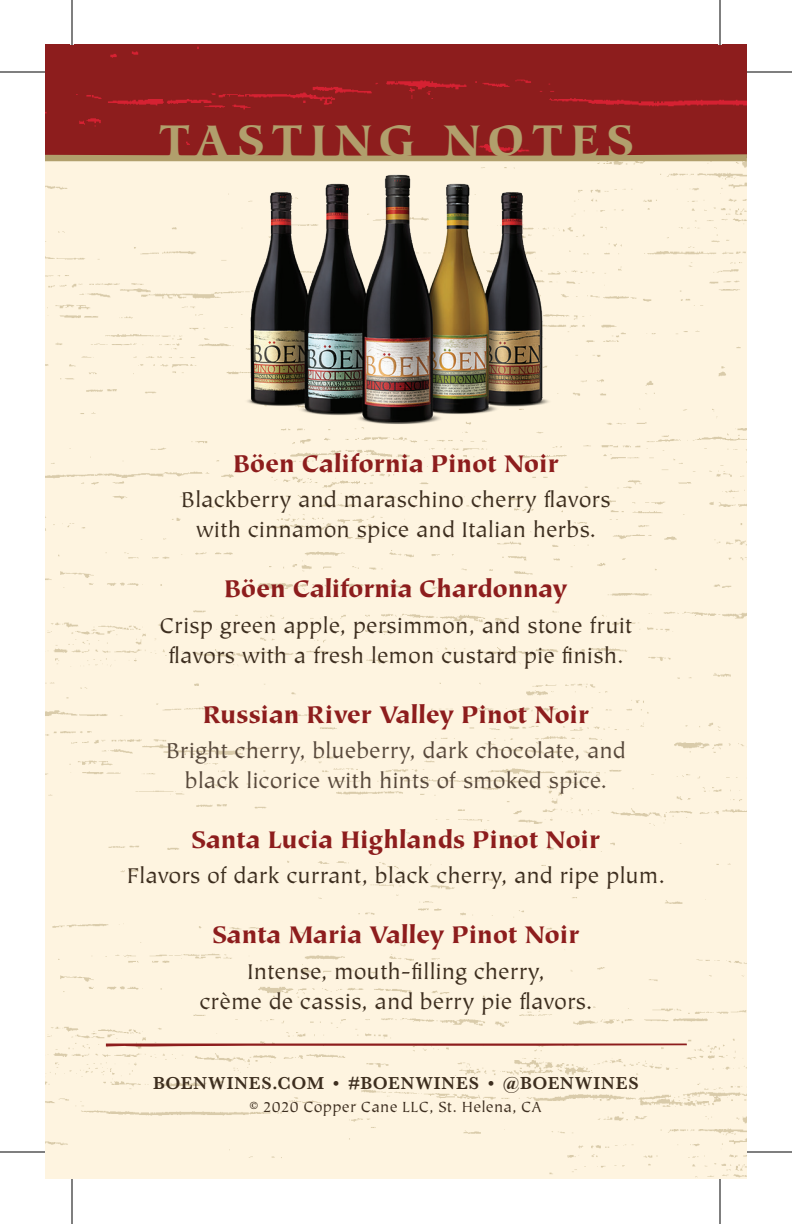
<style>
.page{position:relative;width:792px;height:1224px;background:#fff}
.page>*{position:absolute;margin:0;border:0;box-sizing:border-box;transform-origin:0 0}
.t1{font:900 49.8px "Tiepolo";letter-spacing:.145em;color:#b19f6c}
.t2{font:900 27px "Tiepolo";letter-spacing:-.01em;color:#8d1d1d}
.t3{font:24px/30px "Tiepolo";color:#3d2e1f;text-align:center}
.t4{font:24px/30px "Tiepolo";color:#58493c;text-align:center}
.t5{font:600 18px "Baskerville";letter-spacing:.045em;color:#3d2e1f}
.t6{font:16.5px "Tiepolo";letter-spacing:.015em;color:#3d2e1f}
</style>
<div class="page">
<div style="left:45px;top:161px;width:702px;height:1018px;background:#fef4e0"></div>
<div style="left:45px;top:45px;width:702px;height:109px;background:#8d1d1d"></div>
<svg style="left:106px;top:1044px;width:581px;height:3px;background:#ba746b"></svg>
<svg style="left:45px;top:154px;width:702px;height:7px;background:#aa885e"></svg>
<img style="left:126px;top:161px;width:540px;height:283px">
<hr style="left:0;top:71px;width:45px;height:2px;background:#000">
<hr style="left:747px;top:71px;width:45px;height:2px;background:#000">
<hr style="left:0;top:1151px;width:45px;height:2px;background:#000">
<hr style="left:747px;top:1151px;width:45px;height:2px;background:#000">
<hr style="left:71px;top:0;width:2px;height:45px;background:#000">
<hr style="left:71px;top:1179px;width:2px;height:45px;background:#000">
<hr style="left:719px;top:0;width:2px;height:45px;background:#000">
<hr style="left:719px;top:1179px;width:2px;height:45px;background:#000">
<p class="t1" style="left:159px;top:112px;width:476px">TASTING NOTES</p>
<p class="t2" style="left:233px;top:448px;width:327px">Böen California Pinot Noir</p>
<p class="t3" style="left:181px;top:486px;width:431px">Blackberry and maraschino cherry flavors with cinnamon spice and Italian herbs.</p>
<p class="t2" style="left:224px;top:574px;width:345px">Böen California Chardonnay</p>
<p class="t3" style="left:160px;top:611px;width:474px">Crisp green apple, persimmon, and stone fruit flavors with a fresh lemon custard pie finish.</p>
<p class="t2" style="left:203px;top:699px;width:388px">Russian River Valley Pinot Noir</p>
<p class="t4" style="left:166px;top:736px;width:461px">Bright cherry, blueberry, dark chocolate, and black licorice with hints of smoked spice.</p>
<p class="t2" style="left:192px;top:825px;width:410px">Santa Lucia Highlands Pinot Noir</p>
<p class="t3" style="left:127px;top:862px;width:540px">Flavors of dark currant, black cherry, and ripe plum.</p>
<p class="t2" style="left:212px;top:920px;width:369px">Santa Maria Valley Pinot Noir</p>
<p class="t3" style="left:200px;top:957px;width:394px">Intense, mouth-filling cherry,<br>crème de cassis, and berry pie flavors.</p>
<p class="t5" style="left:153px;top:1071px;width:487px">BOENWINES.COM • #BOENWINES • @BOENWINES</p>
<p class="t6" style="left:250px;top:1098px;width:294px">© 2020 Copper Cane LLC, St. Helena, CA</p>
</div>
